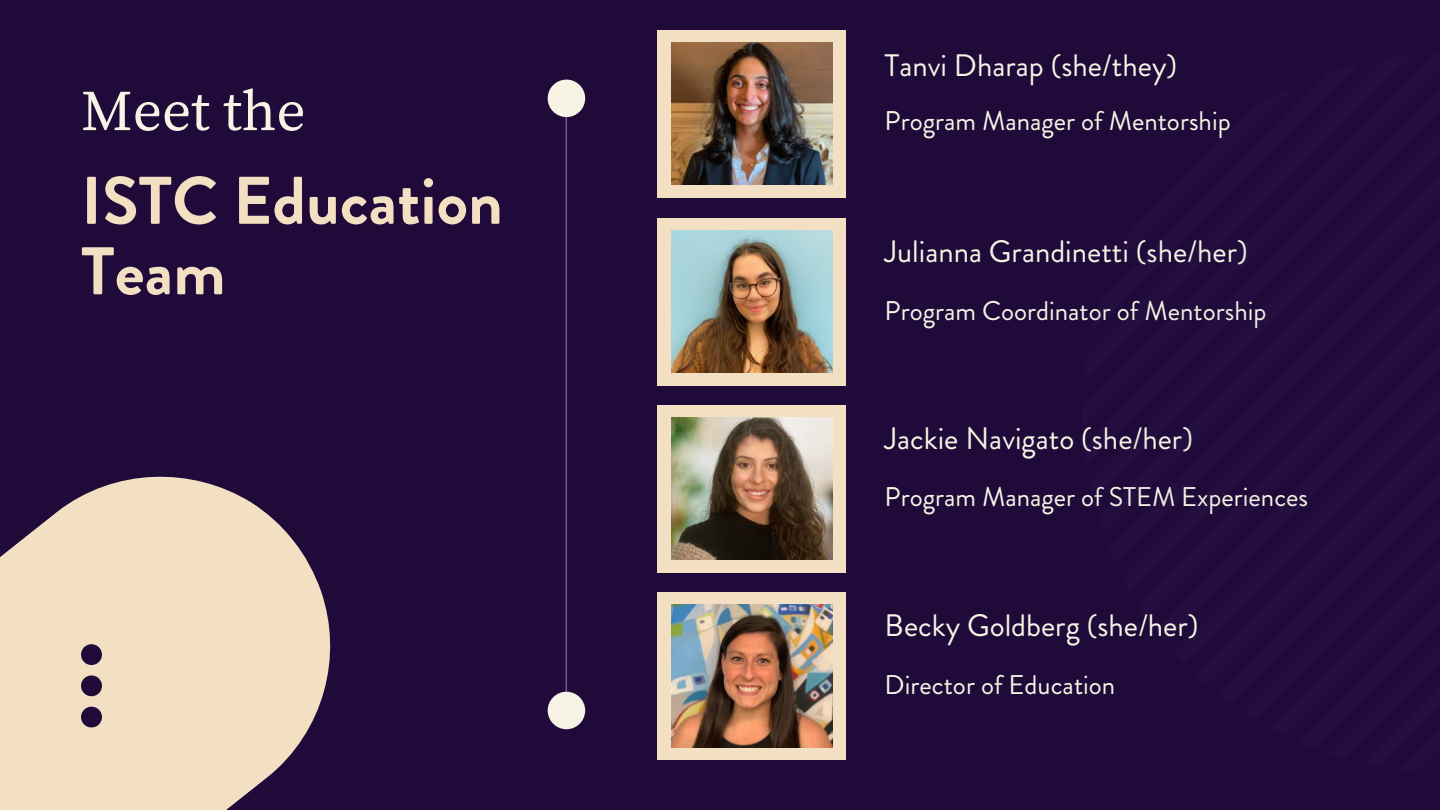
<style>
.page{position:relative;width:1440px;height:810px;background:#1f0a3a}
.page>*{position:absolute;margin:0;border:0;box-sizing:border-box;transform-origin:0 0}
.t1{font:700 67.2px/70.5px "Brandon Grotesque";color:#f3dfc2}
.t2{font:57.3px "Source Serif Pro";color:#f8f4e5}
.t3{font:31px "Brandon Grotesque";color:#f8f4e5}
.t4{font:27px "Brandon Grotesque";color:#f8f4e5}
</style>
<div class="page">
<div style="left:657px;top:30px;width:189px;height:167px;background:#f3dfc2"></div>
<div style="left:657px;top:218px;width:189px;height:167px;background:#f3dfc2"></div>
<div style="left:657px;top:405px;width:189px;height:167px;background:#f3dfc2"></div>
<img style="left:672px;top:42px;width:160px;height:143px">
<img style="left:672px;top:230px;width:160px;height:143px">
<img style="left:672px;top:417px;width:160px;height:143px">
<hr style="left:566px;top:116px;width:1px;height:592px;background:#6d5ba7">
<div style="left:548px;top:80px;width:37px;height:37px;background:#f8f4e5;border-radius:50%"></div>
<div style="left:548px;top:692px;width:37px;height:37px;background:#f8f4e5;border-radius:50%"></div>
<svg style="left:0;top:476px;width:331px;height:334px;background:#d3bead"></svg>
<svg style="left:81px;top:644px;width:21px;height:83px"></svg>
<div style="left:657px;top:592px;width:189px;height:168px;background:#f3dfc2"></div>
<img style="left:672px;top:605px;width:160px;height:142px">
<h2 class="t2" style="left:81px;top:78px;width:226px">Meet the</h2>
<h1 class="t1" style="left:81px;top:166px;width:423px">ISTC Education<br>Team</h1>
<p class="t3" style="left:885px;top:43px;width:294px">Tanvi Dharap (she/they)</p>
<p class="t4" style="left:885px;top:101px;width:348px">Program Manager of Mentorship</p>
<p class="t3" style="left:885px;top:229px;width:365px">Julianna Grandinetti (she/her)</p>
<p class="t4" style="left:885px;top:291px;width:383px">Program Coordinator of Mentorship</p>
<p class="t3" style="left:885px;top:416px;width:310px">Jackie Navigato (she/her)</p>
<p class="t4" style="left:885px;top:478px;width:425px">Program Manager of STEM Experiences</p>
<p class="t3" style="left:885px;top:604px;width:315px">Becky Goldberg (she/her)</p>
<p class="t4" style="left:885px;top:665px;width:232px">Director of Education</p>
</div>
